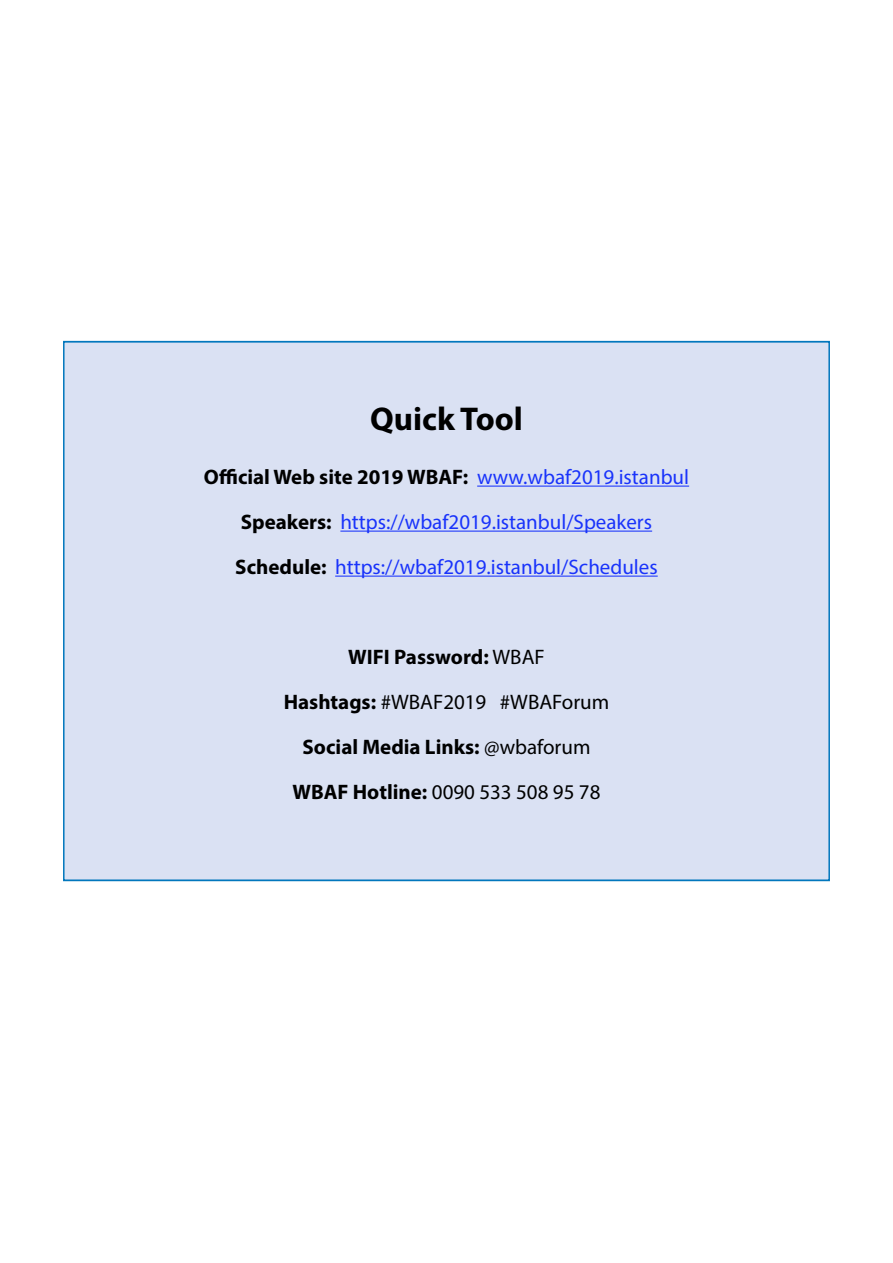
<style>
.page{position:relative;width:893px;height:1263px;background:#fff}
.page>*{position:absolute;margin:0;border:0;box-sizing:border-box;transform-origin:0 0}
.t1{font:700 33px "Myriad Pro";color:#000}
.t2{font:21px/45px "Myriad Pro";color:#1933fb;text-align:center}
.t3{font:700 21px/45px "Myriad Pro";color:#000;text-align:center}
.s1{font-weight:700;color:#000}
.s2{font-weight:400}
</style>
<div class="page">
<div style="left:64px;top:342px;width:765px;height:538px;background:#dae1f3"></div>
<hr style="left:477px;top:486px;width:212px;height:1px;background:#1933fb">
<hr style="left:340px;top:531px;width:312px;height:1px;background:#1933fb">
<hr style="left:335px;top:576px;width:323px;height:1px;background:#1933fb">
<h1 class="t1" style="left:370px;top:397px;width:154px">Quick Tool</h1>
<p class="t2" style="left:204px;top:454px;width:487px"><span class="s1">Official Web site 2019 WBAF:</span> www.wbaf2019.istanbul<br><span class="s1">Speakers:</span> https://wbaf2019.istanbul/Speakers<br><span class="s1">Schedule:</span> https://wbaf2019.istanbul/Schedules</p>
<p class="t3" style="left:284px;top:634px;width:327px">WIFI Password: <span class="s2">WBAF<br></span>Hashtags: <span class="s2">#WBAF2019 #WBAForum<br></span>Social Media Links: <span class="s2">@wbaforum<br></span>WBAF Hotline: <span class="s2">0090 533 508 95 78</span></p>
</div>
